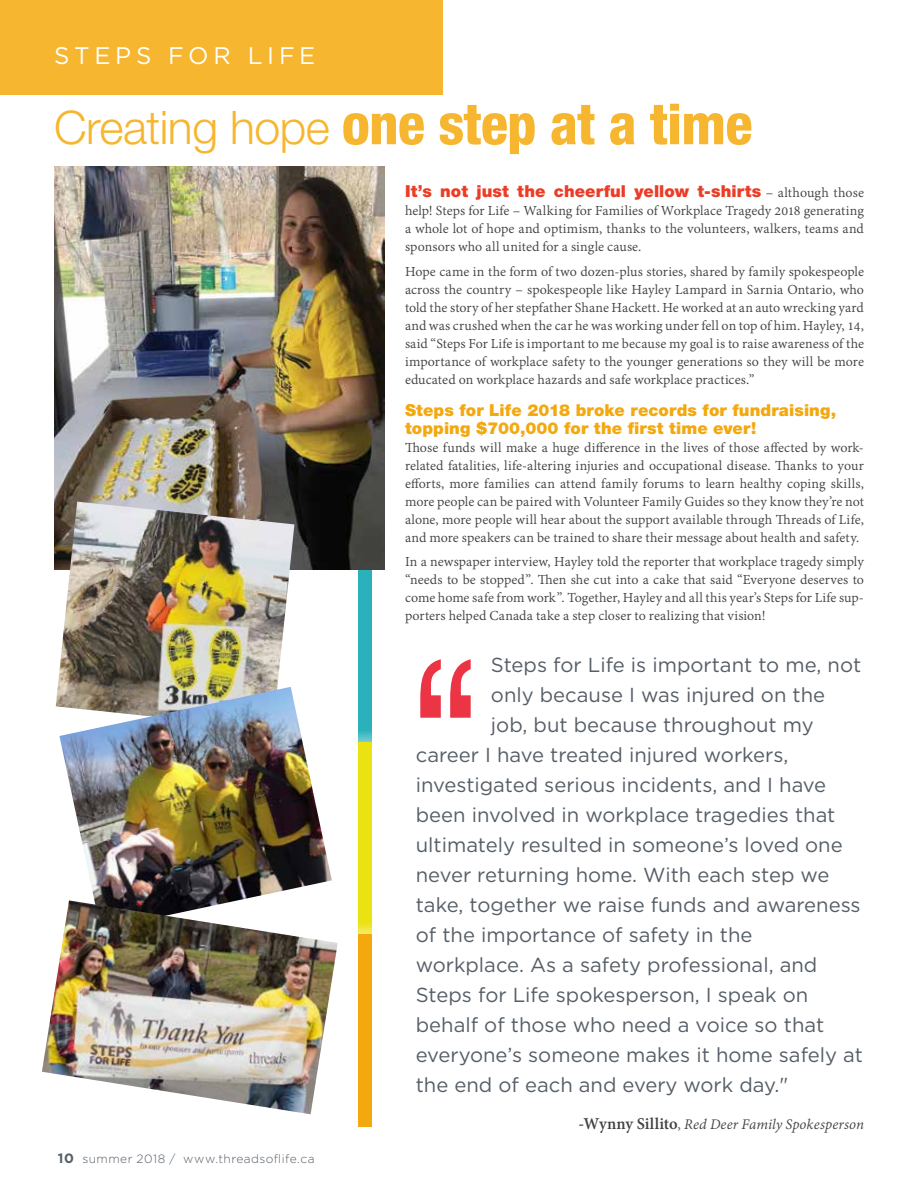
<style>
.page{position:relative;width:918px;height:1188px;background:#fff}
.page>*{position:absolute;margin:0;border:0;box-sizing:border-box;transform-origin:0 0}
.t1{font:800 condensed 56.1px "Helvetica Neue";letter-spacing:-.01em;color:#f7b62f}
.t2{font:24px "Gotham";letter-spacing:.19em;color:#fff}
.t3{font:20.25px "Gotham";color:#565e66}
.t4{font:900 16.5px/18px "Helvetica Neue";letter-spacing:.005em;color:#f3a80e}
.t5{font:900 16.5px "Helvetica Neue";letter-spacing:.005em;color:#eb3c26}
.t6{font:italic 15.9px "Adobe Devanagari";letter-spacing:.005em;color:#414042}
.t7{font:15px/18px "Adobe Devanagari";letter-spacing:.005em;color:#414042;text-align:justify}
.t8{font:300 12px "Gotham";letter-spacing:.04em;color:#565e66}
.s1{font-weight:300;font-stretch:normal;font-size:46.35px}
.s2{font-family:"Adobe Devanagari";font-weight:400;font-size:15px;color:#414042}
.s3{font-weight:700;font-size:13.5px}
.s4{font-weight:700;font-style:normal;font-size:18px}
.s5{font-family:"Minion Pro";font-style:normal;font-size:15px;color:#565e66}
</style>
<div class="page">
<div style="left:0;top:0;width:443px;height:94px;background:#f7b62f"></div>
<div style="left:358px;top:554px;width:14px;height:192px;background:#2bb1bb"></div>
<div style="left:347px;top:731px;width:36px;height:216px;background:#fff"></div>
<div style="left:358px;top:743px;width:14px;height:192px;background:#ebe311"></div>
<div style="left:347px;top:923px;width:36px;height:216px;background:#fff"></div>
<div style="left:358px;top:935px;width:14px;height:192px;background:#f3a80e"></div>
<img style="left:54px;top:166px;width:330px;height:403px">
<img style="left:56px;top:502px;width:238px;height:205px">
<img style="left:59px;top:687px;width:273px;height:213px">
<img style="left:42px;top:900px;width:296px;height:214px">
<svg style="left:420px;top:659px;width:51px;height:59px"></svg>
<h2 class="t2" style="left:54px;top:40px;width:263px">STEPS FOR LIFE</h2>
<h1 class="t1" style="left:54px;top:90px;width:700px"><span class="s1">Creating hope</span> one step at a time</h1>
<p class="t5" style="left:405px;top:182px;width:461px">It’s not just the cheerful yellow t-shirts <span class="s2">– although those</span></p>
<p class="t7" style="left:405px;top:203px;width:461px">help! Steps for Life – Walking for Families of Workplace Tragedy 2018 generating a whole lot of hope and optimism, thanks to the volunteers, walkers, teams and sponsors who all united for a single cause.</p>
<p class="t7" style="left:405px;top:264px;width:461px">Hope came in the form of two dozen-plus stories, shared by family spokespeople across the country – spokespeople like Hayley Lampard in Sarnia Ontario, who told the story of her stepfather Shane Hackett. He worked at an auto wrecking yard and was crushed when the car he was working under fell on top of him. Hayley, 14, said “Steps For Life is important to me because my goal is to raise awareness of the importance of workplace safety to the younger generations so they will be more educated on workplace hazards and safe workplace practices.”</p>
<p class="t4" style="left:405px;top:401px;width:433px">Steps for Life 2018 broke records for fundraising, topping $700,000 for the first time ever!</p>
<p class="t7" style="left:405px;top:439px;width:461px">Those funds will make a huge difference in the lives of those affected by work&shy;related fatalities, life-altering injuries and occupational disease. Thanks to your efforts, more families can attend family forums to learn healthy coping skills, more people can be paired with Volunteer Family Guides so they know they’re not alone, more people will hear about the support available through Threads of Life, and more speakers can be trained to share their message about health and safety.</p>
<p class="t7" style="left:405px;top:554px;width:461px">In a newspaper interview, Hayley told the reporter that workplace tragedy simply “needs to be stopped”. Then she cut into a cake that said “Everyone deserves to come home safe from work”. Together, Hayley and all this year’s Steps for Life sup&shy;porters helped Canada take a step closer to realizing that vision!</p>
<h3 class="t3" style="left:491px;top:652px;width:372px">Steps for Life is important to me, not</h3>
<h3 class="t3" style="left:491px;top:682px;width:336px">only because I was injured on the</h3>
<h3 class="t3" style="left:491px;top:712px;width:324px">job, but because throughout my</h3>
<h3 class="t3" style="left:416px;top:742px;width:374px">career I have treated injured workers,</h3>
<h3 class="t3" style="left:416px;top:772px;width:412px">investigated serious incidents, and I have</h3>
<h3 class="t3" style="left:416px;top:802px;width:421px">been involved in workplace tragedies that</h3>
<h3 class="t3" style="left:416px;top:832px;width:428px">ultimately resulted in someone’s loved one</h3>
<h3 class="t3" style="left:416px;top:862px;width:415px">never returning home. With each step we</h3>
<h3 class="t3" style="left:416px;top:892px;width:446px">take, together we raise funds and awareness</h3>
<h3 class="t3" style="left:416px;top:922px;width:338px">of the importance of safety in the</h3>
<h3 class="t3" style="left:416px;top:952px;width:403px">workplace. As a safety professional, and</h3>
<h3 class="t3" style="left:416px;top:982px;width:394px">Steps for Life spokesperson, I speak on</h3>
<h3 class="t3" style="left:416px;top:1012px;width:410px">behalf of those who need a voice so that</h3>
<h3 class="t3" style="left:416px;top:1042px;width:449px">everyone’s someone makes it home safely at</h3>
<h3 class="t3" style="left:416px;top:1072px;width:374px">the end of each and every work day."</h3>
<p class="t8" style="left:58px;top:1151px;width:258px"><span class="s3">10</span> summer 2018 / www.threadsoflife.ca</p>
<p class="t6" style="left:579px;top:1115px;width:287px"><span class="s4">-Wynny Sillito</span><span class="s5">,</span> Red Deer Family Spokesperson</p>
</div>
